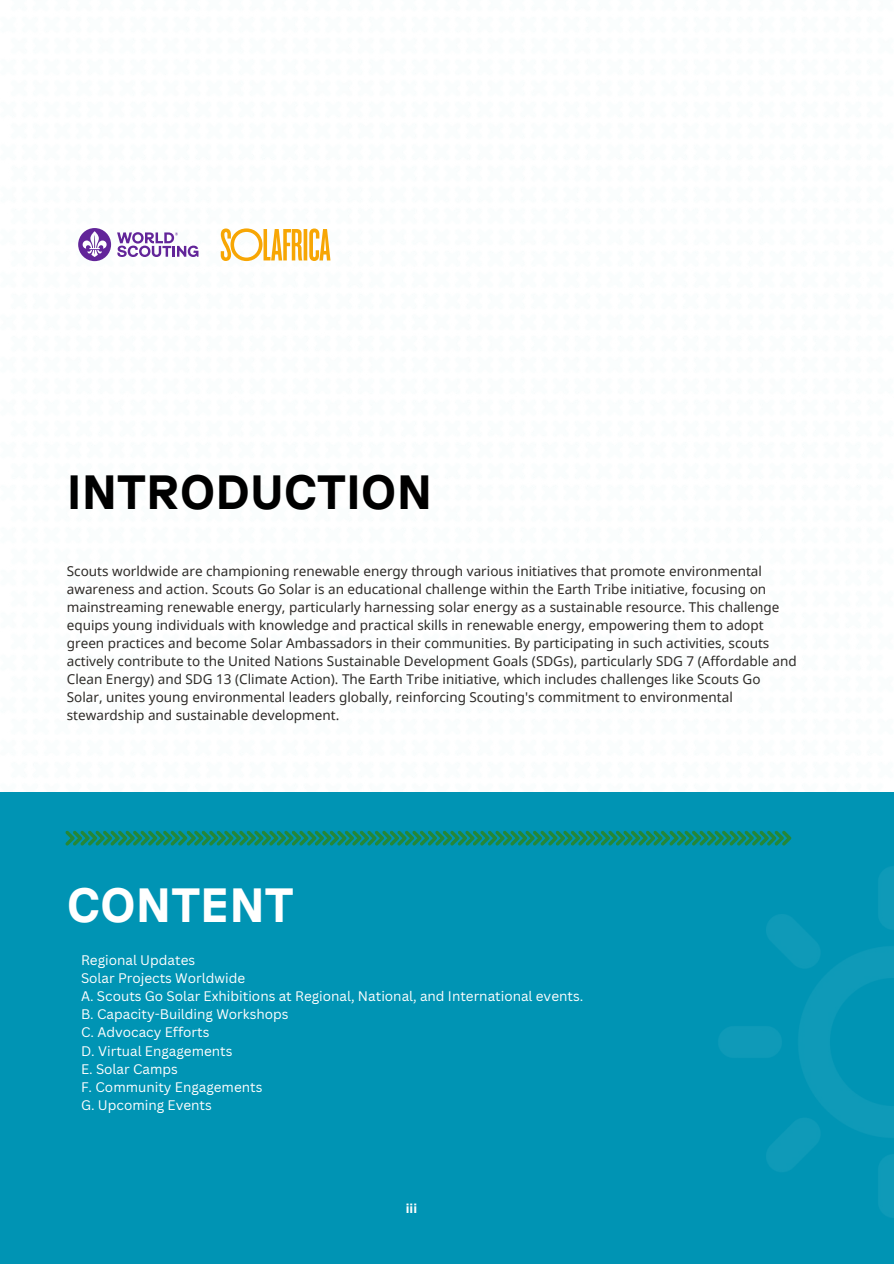
<style>
.page{position:relative;width:894px;height:1264px;background:#fff}
.page>*{position:absolute;margin:0;border:0;box-sizing:border-box;transform-origin:0 0}
.t1{font:700 48px "Scouts GT Planar";color:#000}
.t2{font:700 48px "Scouts GT Planar";color:#fff}
.t3{font:13.5px/18px "Noto Sans";color:#2e2b28}
.t4{font:13.5px/18px "Canva Sans";color:#fff}
.t5{font:700 13.5px "Scouts GT Planar";color:#fff}
</style>
<div class="page">
<div style="left:0;top:792px;width:893px;height:471px;background:#0094b4"></div>
<img style="left:718px;top:866px;width:175px;height:352px">
<svg style="left:65px;top:830px;width:726px;height:15px"></svg>
<svg style="left:221px;top:228px;width:109px;height:33px"></svg>
<svg style="left:78px;top:228px;width:33px;height:33px"></svg>
<svg style="left:117px;top:232px;width:81px;height:25px"></svg>
<h1 class="t1" style="left:67px;top:463px;width:367px">INTRODUCTION</h1>
<p class="t3" style="left:67px;top:561px;width:731px">Scouts worldwide are championing renewable energy through various initiatives that promote environmental awareness and action. Scouts Go Solar is an educational challenge within the Earth Tribe initiative, focusing on mainstreaming renewable energy, particularly harnessing solar energy as a sustainable resource. This challenge equips young individuals with knowledge and practical skills in renewable energy, empowering them to adopt green practices and become Solar Ambassadors in their communities. By participating in such activities, scouts actively contribute to the United Nations Sustainable Development Goals (SDGs), particularly SDG 7 (Affordable and Clean Energy) and SDG 13 (Climate Action). The Earth Tribe initiative, which includes challenges like Scouts Go Solar, unites young environmental leaders globally, reinforcing Scouting's commitment to environmental stewardship and sustainable development.</p>
<h1 class="t2" style="left:67px;top:876px;width:228px">CONTENT</h1>
<p class="t4" style="left:81px;top:951px;width:503px">Regional Updates<br>Solar Projects Worldwide<br>A. Scouts Go Solar Exhibitions at Regional, National, and International events.<br>B. Capacity-Building Workshops<br>C. Advocacy Efforts<br>D. Virtual Engagements<br>E. Solar Camps<br>F. Community Engagements<br>G. Upcoming Events</p>
<p class="t5" style="left:406px;top:1199px;width:13px">iii</p>
</div>
